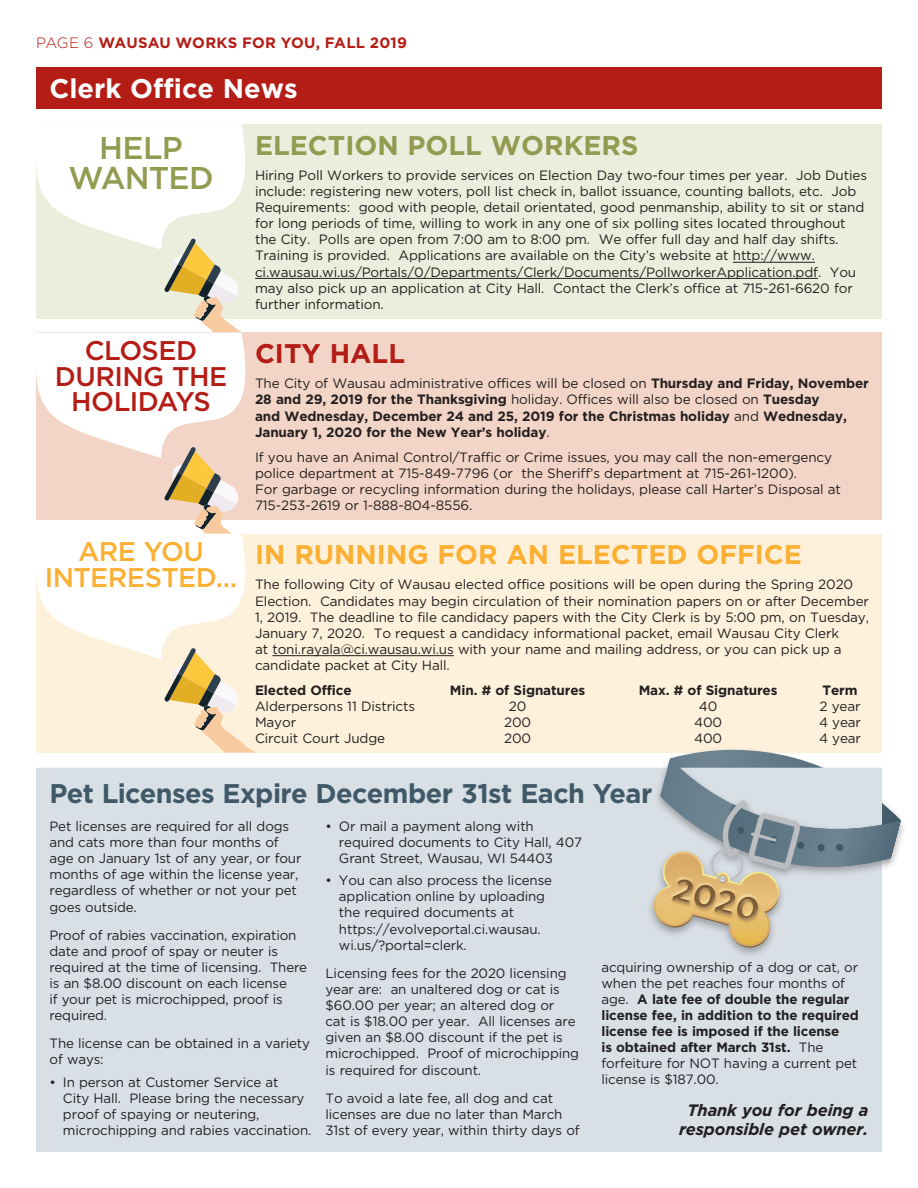
<style>
.page{position:relative;width:918px;height:1188px;background:#fff}
.page>*{position:absolute;margin:0;border:0;box-sizing:border-box;transform-origin:0 0}
.t1{font:700 33.6px "Gotham";color:#815f39}
.t2{font:500 31.5px/30px "Gotham";letter-spacing:-.025em;color:#939b50;text-align:center}
.t3{font:700 27px "Gotham";letter-spacing:-.02em;color:#405968}
.t4{font:700 27px "Gotham";color:#fbb033}
.t5{font:500 27px/25.5px "Gotham";letter-spacing:-.02em;color:#b41d15;text-align:center}
.t6{font:700 27px "Gotham";color:#939b50}
.t7{font:500 27px/25.5px "Gotham";letter-spacing:-.015em;color:#fbb033;text-align:center}
.t8{font:700 27px "Gotham";color:#fff}
.t9{font:700 27px "Gotham";color:#b41d15}
.t10{font:italic 700 16.5px/19.5px "Gotham";letter-spacing:-.01em;color:#231f20;text-align:center}
.t11{font:700 15px "Gotham";letter-spacing:.015em;color:#b41d15}
.t12{font:13.5px/16px "Gotham";letter-spacing:-.01em;color:#231f20}
.t13{font:700 13.5px/16px "Gotham";letter-spacing:-.01em;color:#231f20}
.s1{font-weight:300}
.s2{font-weight:400}
.s3{font-weight:700}
</style>
<div class="page">
<div style="left:36px;top:124px;width:846px;height:195px;background:#ebeddd"></div>
<div style="left:36px;top:67px;width:846px;height:42px;background:#b41d15"></div>
<hr style="left:733px;top:262px;width:82px;height:1px;background:#231f20">
<hr style="left:255px;top:278px;width:563px;height:1px;background:#231f20">
<div style="left:36px;top:333px;width:846px;height:187px;background:#f3d5c7"></div>
<div style="left:36px;top:534px;width:846px;height:219px;background:#fef1dc"></div>
<hr style="left:272px;top:655px;width:182px;height:1px;background:#231f20">
<div style="left:653px;top:746px;width:255px;height:123px;background:#231f20;opacity:.35"></div>
<div style="left:36px;top:768px;width:846px;height:384px;background:#d8dfe5"></div>
<div style="left:646px;top:756px;width:262px;height:203px;background:#231f20;opacity:.35"></div>
<svg style="left:651px;top:750px;width:250px;height:200px;background:#c0c3be"></svg>
<svg style="left:36px;top:124px;width:221px;height:629px"></svg>
<p class="t11" style="left:36px;top:33px;width:373px"><span class="s1">PAGE 6</span> WAUSAU WORKS FOR YOU, FALL 2019</p>
<h3 class="t8" style="left:50px;top:70px;width:250px">Clerk Office News</h3>
<h3 class="t6" style="left:255px;top:127px;width:385px">ELECTION POLL WORKERS</h3>
<p class="t12" style="left:255px;top:167px;width:614px">Hiring Poll Workers to provide services on Election Day two-four times per year. Job Duties include: registering new voters, poll list check in, ballot issuance, counting ballots, etc. Job Requirements: good with people, detail orientated, good penmanship, ability to sit or stand for long periods of time, willing to work in any one of six polling sites located throughout the City. Polls are open from 7:00 am to 8:00 pm. We offer full day and half day shifts.<br>Training is provided. Applications are available on the City’s website at http://www. ci.wausau.wi.us/Portals/0/Departments/Clerk/Documents/PollworkerApplication.pdf. You may also pick up an application at City Hall. Contact the Clerk’s office at 715-261-6620 for further information.</p>
<h2 class="t2" style="left:68px;top:132px;width:147px">HELP<br>WANTED</h2>
<h3 class="t5" style="left:55px;top:338px;width:174px">CLOSED<br>DURING THE<br>HOLIDAYS</h3>
<h3 class="t7" style="left:45px;top:539px;width:194px">ARE YOU<br>INTERESTED…</h3>
<h3 class="t9" style="left:255px;top:336px;width:152px">CITY HALL</h3>
<p class="t13" style="left:255px;top:375px;width:615px"><span class="s2">The City of Wausau administrative offices will be closed on</span> Thursday and Friday, November 28 and 29, 2019 for the Thanksgiving <span class="s2">holiday. Offices will also be closed on</span> Tuesday<br>and Wednesday, December 24 and 25, 2019 for the Christmas holiday <span class="s2">and</span> Wednesday, January 1, 2020 for the New Year’s holiday<span class="s2">.</span></p>
<p class="t12" style="left:255px;top:449px;width:587px">If you have an Animal Control/Traffic or Crime issues, you may call the non-emergency police department at 715-849-7796 (or the Sheriff’s department at 715-261-1200).<br>For garbage or recycling information during the holidays, please call Harter’s Disposal at 715-253-2619 or 1-888-804-8556.</p>
<h3 class="t4" style="left:255px;top:537px;width:548px">IN RUNNING FOR AN ELECTED OFFICE</h3>
<p class="t12" style="left:255px;top:576px;width:616px">The following City of Wausau elected office positions will be open during the Spring 2020<br>Election. Candidates may begin circulation of their nomination papers on or after December 1, 2019. The deadline to file candidacy papers with the City Clerk is by 5:00 pm, on Tuesday, January 7, 2020. To request a candidacy informational packet, email Wausau City Clerk<br>at toni.rayala@ci.wausau.wi.us with your name and mailing address, or you can pick up a candidate packet at City Hall.</p>
<p class="t13" style="left:255px;top:682px;width:98px">Elected Office</p>
<p class="t13" style="left:450px;top:682px;width:137px">Min. # of Signatures</p>
<p class="t13" style="left:639px;top:682px;width:140px">Max. # of Signatures</p>
<p class="t13" style="left:823px;top:682px;width:37px">Term</p>
<p class="t12" style="left:255px;top:698px;width:162px">Alderpersons 11 Districts</p>
<p class="t12" style="left:509px;top:698px;width:19px">20</p>
<p class="t12" style="left:699px;top:698px;width:20px">40</p>
<p class="t12" style="left:819px;top:698px;width:43px">2 year</p>
<p class="t12" style="left:255px;top:714px;width:43px">Mayor</p>
<p class="t12" style="left:504px;top:714px;width:29px">200</p>
<p class="t12" style="left:694px;top:714px;width:30px">400</p>
<p class="t12" style="left:819px;top:714px;width:44px">4 year</p>
<p class="t12" style="left:255px;top:730px;width:132px">Circuit Court Judge</p>
<p class="t12" style="left:504px;top:730px;width:29px">200</p>
<p class="t12" style="left:694px;top:730px;width:30px">400</p>
<p class="t12" style="left:819px;top:730px;width:44px">4 year</p>
<h3 class="t3" style="left:50px;top:775px;width:604px">Pet Licenses Expire December 31st Each Year</h3>
<p class="t12" style="left:50px;top:818px;width:253px">Pet licenses are required for all dogs and cats more than four months of age on January 1st of any year, or four months of age within the license year, regardless of whether or not your pet goes outside.</p>
<p class="t12" style="left:50px;top:927px;width:259px">Proof of rabies vaccination, expiration date and proof of spay or neuter is required at the time of licensing. There is an $8.00 discount on each license<br>if your pet is microchipped, proof is required.</p>
<p class="t12" style="left:50px;top:1035px;width:262px">The license can be obtained in a variety of ways:</p>
<p class="t12" style="left:63px;top:1074px;width:250px;text-indent:-13px">• In person at Customer Service at<br>City Hall. Please bring the necessary proof of spaying or neutering, microchipping and rabies vaccination.</p>
<p class="t12" style="left:339px;top:818px;width:245px;text-indent:-13px">• Or mail a payment along with required documents to City Hall, 407<br>Grant Street, Wausau, WI 54403</p>
<p class="t12" style="left:339px;top:872px;width:215px;text-indent:-13px">• You can also process the license application online by uploading the required documents at https://evolveportal.ci.wausau. wi.us/?portal=clerk.</p>
<p class="t12" style="left:326px;top:965px;width:255px">Licensing fees for the 2020 licensing year are: an unaltered dog or cat is $60.00 per year; an altered dog or<br>cat is $18.00 per year. All licenses are given an $8.00 discount if the pet is microchipped. Proof of microchipping is required for discount.</p>
<p class="t12" style="left:326px;top:1089px;width:256px">To avoid a late fee, all dog and cat licenses are due no later than March<br>31st of every year, within thirty days of</p>
<h1 class="t1" style="left:679px;top:867px;width:91px;rotate:15deg">2020</h1>
<p class="t12" style="left:602px;top:958px;width:259px">acquiring ownership of a dog or cat, or when the pet reaches four months of age. <span class="s3">A late fee of double the regular license fee, in addition to the required license fee is imposed if the license<br>is obtained after March 31st.</span> The forfeiture for NOT having a current pet license is $187.00.</p>
<p class="t10" style="left:679px;top:1100px;width:191px">Thank you for being a responsible pet owner.</p>
</div>
